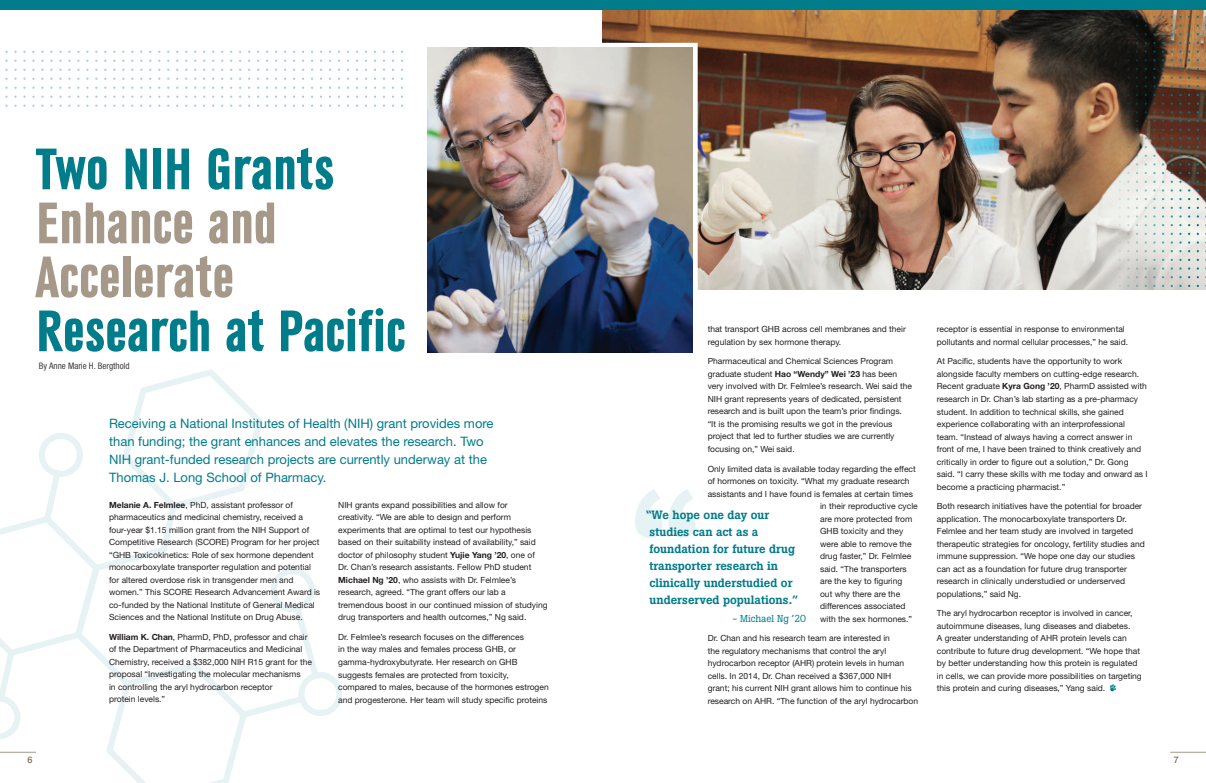
<style>
.page{position:relative;width:1206px;height:783px;background:#fff}
.page>*{position:absolute;margin:0;border:0;box-sizing:border-box;transform-origin:0 0}
.t1{font:700 61px "URW Grotesk Con";color:#007c8a}
.t2{font:700 61px/54px "URW Grotesk Con";color:#a79989}
.t3{font:13px/18px "Helvetica Neue LT Std";color:#007c8a}
.t4{font:500 12px/17px "Boton";color:#007c8a}
.t5{font:10px "Boton";color:#007c8a}
.t6{font:condensed 9px "Helvetica Neue LT Std";color:#3e3e3f}
.t7{font:500 9px "Helvetica Neue";color:#806f57}
.t8{font:8.5px/12.5px "Helvetica Neue LT Std";color:#231f20}
.s1{font-weight:700}
</style>
<div class="page">
<svg style="left:0;top:369px;width:343px;height:414px"></svg>
<img style="left:603px;top:10px;width:489px;height:280px">
<div style="left:423px;top:43px;width:275px;height:315px;border:5px solid #fff"></div>
<svg style="left:635px;top:489px;width:61px;height:49px"></svg>
<div style="left:0;top:0;width:1206px;height:10px;background:#007c8a"></div>
<svg style="left:1110px;top:684px;width:6px;height:7px"></svg>
<svg style="left:5px;top:50px;width:398px;height:57px"></svg>
<img style="left:1092px;top:10px;width:114px;height:280px">
<img style="left:428px;top:48px;width:265px;height:305px">
<hr style="left:0;top:752px;width:36px;height:1px;background:#a79989">
<hr style="left:1170px;top:752px;width:36px;height:1px;background:#a79989">
<h1 class="t1" style="left:36px;top:136px;width:300px">Two NIH Grants</h1>
<h1 class="t2" style="left:36px;top:197px;width:243px">Enhance and<br>Accelerate</h1>
<h1 class="t1" style="left:36px;top:298px;width:371px">Research at Pacific</h1>
<p class="t6" style="left:39px;top:360px;width:92px">By Anne Marie H. Bergthold</p>
<h2 class="t3" style="left:109px;top:414px;width:386px">Receiving a National Institutes of Health (NIH) grant provides more than funding; the grant enhances and elevates the research. Two NIH grant-funded research projects are currently underway at the Thomas J. Long School of Pharmacy.</h2>
<p class="t8" style="left:109px;top:498px;width:213px"><span class="s1">Melanie A. Felmlee</span>, PhD, assistant professor of pharmaceutics and medicinal chemistry, received a four-year $1.15 million grant from the NIH Support of Competitive Research (SCORE) Program for her project “GHB Toxicokinetics: Role of sex hormone dependent monocarboxylate transporter regulation and potential for altered overdose risk in transgender men and women.” This SCORE Research Advancement Award is co-funded by the National Institute of General Medical Sciences and the National Institute on Drug Abuse.</p>
<p class="t8" style="left:109px;top:631px;width:204px"><span class="s1">William K. Chan</span>, PharmD, PhD, professor and chair of the Department of Pharmaceutics and Medicinal Chemistry, received a $382,000 NIH R15 grant for the proposal “Investigating the molecular mechanisms<br>in controlling the aryl hydrocarbon receptor<br>protein levels.”</p>
<p class="t8" style="left:338px;top:498px;width:211px">NIH grants expand possibilities and allow for<br>creativity. “We are able to design and perform experiments that are optimal to test our hypothesis based on their suitability instead of availability,” said doctor of philosophy student <span class="s1">Yujie Yang ’20</span>, one of<br>Dr. Chan’s research assistants. Fellow PhD student <span class="s1">Michael Ng ’20</span>, who assists with Dr. Felmlee’s research, agreed. “The grant offers our lab a tremendous boost in our continued mission of studying drug transporters and health outcomes,” Ng said.</p>
<p class="t8" style="left:338px;top:631px;width:212px">Dr. Felmlee’s research focuses on the differences<br>in the way males and females process GHB, or gamma-hydroxybutyrate. Her research on GHB suggests females are protected from toxicity, compared to males, because of the hormones estrogen and progesterone. Her team will study specific proteins</p>
<p class="t8" style="left:708px;top:323px;width:200px">that transport GHB across cell membranes and their regulation by sex hormone therapy.</p>
<p class="t8" style="left:708px;top:355px;width:206px">Pharmaceutical and Chemical Sciences Program graduate student <span class="s1">Hao “Wendy” Wei ’23</span> has been very involved with Dr. Felmlee’s research. Wei said the NIH grant represents years of dedicated, persistent research and is built upon the team’s prior findings. “It is the promising results we got in the previous project that led to further studies we are currently focusing on,” Wei said.</p>
<p class="t8" style="left:708px;top:462px;width:210px">Only limited data is available today regarding the effect</p>
<p class="t8" style="left:708px;top:475px;width:204px">of hormones on toxicity. “What my graduate research</p>
<p class="t8" style="left:708px;top:487px;width:207px">assistants and I have found is females at certain times</p>
<p class="t8" style="left:820px;top:500px;width:99px">in their reproductive cycle</p>
<p class="t8" style="left:820px;top:512px;width:94px">are more protected from</p>
<p class="t8" style="left:820px;top:525px;width:85px">GHB toxicity and they</p>
<p class="t8" style="left:820px;top:537px;width:93px">were able to remove the</p>
<p class="t8" style="left:820px;top:550px;width:93px">drug faster,” Dr. Felmlee</p>
<p class="t8" style="left:820px;top:562px;width:88px">said. “The transporters</p>
<p class="t8" style="left:820px;top:575px;width:84px">are the key to figuring</p>
<p class="t8" style="left:820px;top:587px;width:82px">out why there are the</p>
<p class="t8" style="left:820px;top:600px;width:87px">differences associated</p>
<p class="t8" style="left:820px;top:612px;width:94px">with the sex hormones.”</p>
<p class="t8" style="left:708px;top:632px;width:212px">Dr. Chan and his research team are interested in<br>the regulatory mechanisms that control the aryl hydrocarbon receptor (AHR) protein levels in human cells. In 2014, Dr. Chan received a $367,000 NIH<br>grant; his current NIH grant allows him to continue his research on AHR. “The function of the aryl hydrocarbon</p>
<h3 class="t4" style="left:649px;top:507px;width:150px;text-indent:-4px">“We hope one day our studies can act as a foundation for future drug transporter research in clinically understudied or underserved populations.”</h3>
<p class="t5" style="left:733px;top:613px;width:75px">- Michael Ng ’20</p>
<p class="t8" style="left:937px;top:323px;width:193px">receptor is essential in response to environmental pollutants and normal cellular processes,” he said.</p>
<p class="t8" style="left:937px;top:355px;width:212px">At Pacific, students have the opportunity to work alongside faculty members on cutting-edge research.<br>Recent graduate <span class="s1">Kyra Gong ’20</span>, PharmD assisted with research in Dr. Chan’s lab starting as a pre-pharmacy student. In addition to technical skills, she gained experience collaborating with an interprofessional team. “Instead of always having a correct answer in front of me, I have been trained to think creatively and critically in order to figure out a solution,” Dr. Gong said. “I carry these skills with me today and onward as I become a practicing pharmacist.”</p>
<p class="t8" style="left:937px;top:500px;width:209px">Both research initiatives have the potential for broader application. The monocarboxylate transporters Dr.<br>Felmlee and her team study are involved in targeted therapeutic strategies for oncology, fertility studies and immune suppression. “We hope one day our studies can act as a foundation for future drug transporter research in clinically understudied or underserved populations,” said Ng.</p>
<p class="t8" style="left:937px;top:607px;width:207px">The aryl hydrocarbon receptor is involved in cancer, autoimmune diseases, lung diseases and diabetes.<br>A greater understanding of AHR protein levels can contribute to future drug development. “We hope that by better understanding how this protein is regulated in cells, we can provide more possibilities on targeting this protein and curing diseases,” Yang said.</p>
<p class="t7" style="left:27px;top:753px;width:7px">6</p>
<p class="t7" style="left:1174px;top:753px;width:7px">7</p>
</div>
